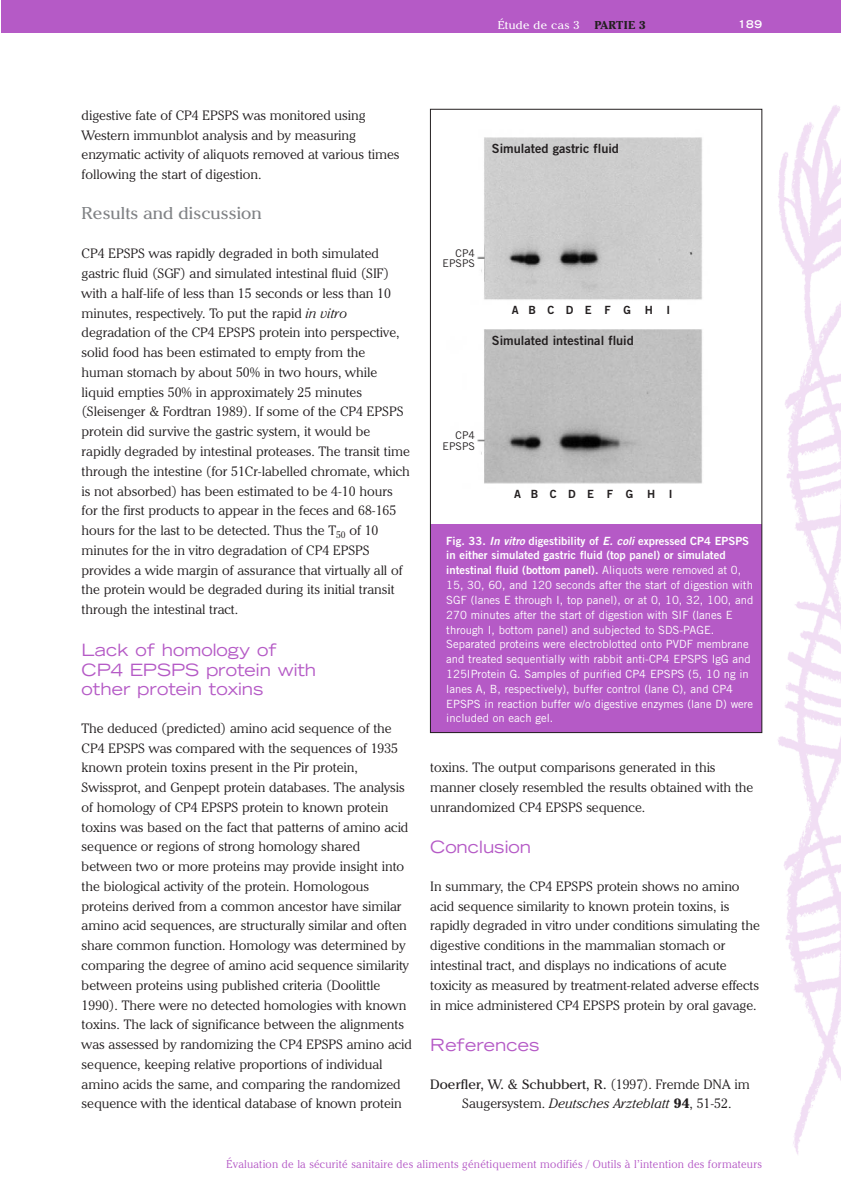
<style>
.page{position:relative;width:841px;height:1185px;background:#fff}
.page>*{position:absolute;margin:0;border:0;box-sizing:border-box;transform-origin:0 0}
.t1{font:expanded 16.95px/19.8px "Trade Gothic LH";color:#b55ac6}
.t2{font:16.95px "Cheltenham IT Cby BT";color:#808285;scale:1.04 1}
.t3{font:300 13.35px/19.8px "Cheltenham IT Cby BT";color:#231f20;scale:1.04 1}
.t4{font:12.75px "Trade Gothic Bold Two";color:#231f20}
.t5{font:11.25px/14.9px "Trade Gothic";color:#fff}
.t6{font:11.25px/14.9px "Trade Gothic Bold Two";color:#fff}
.t7{font:300 11.25px "Cheltenham IT Cby BT";letter-spacing:.025em;color:#b55ac6}
.t8{font:11.25px "Trade Gothic Bold Two";letter-spacing:1.02em;color:#231f20}
.t9{font:11.25px "Cheltenham IT Cby BT";letter-spacing:.025em;color:#fff;scale:1.04 1}
.t10{font:700 11.25px "Cheltenham IT Cby BT";letter-spacing:.03em;color:#231f20;scale:1.04 1}
.t11{font:10.65px/10.6px "Trade Gothic";color:#231f20;text-align:right}
.t12{font:700 expanded 10.65px "Trade Gothic LH";color:#fff}
.s1{font-style:italic}
.s2{font-family:"Trade Gothic"}
.s3{font-weight:400}
.s4{font-weight:700}
</style>
<div class="page">
<div style="left:2px;top:0;width:838px;height:32px;background:#b55ac6"></div>
<img style="left:778px;top:105px;width:62px;height:475px">
<img style="left:778px;top:580px;width:62px;height:232px">
<img style="left:783px;top:812px;width:57px;height:343px">
<img style="left:477px;top:137px;width:225px;height:347px">
<div style="left:430px;top:524px;width:331px;height:208px;background:#b55ac6"></div>
<div style="left:455px;top:306px;width:246px;height:22px;background:#fff"></div>
<p class="t9" style="left:498px;top:21px;width:80px">Étude de cas 3</p>
<p class="t10" style="left:594px;top:20px;width:51px">PARTIE 3</p>
<p class="t12" style="left:738px;top:20px;width:25px">189</p>
<p class="t3" style="left:82px;top:106px;width:307px">digestive fate of CP4 EPSPS was monitored using Western immunblot analysis and by measuring enzymatic activity of aliquots removed at various times following the start of digestion.</p>
<p class="t2" style="left:82px;top:207px;width:175px">Results and discussion</p>
<p class="t3" style="left:82px;top:244px;width:317px">CP4 EPSPS was rapidly degraded in both simulated gastric fluid (SGF) and simulated intestinal fluid (SIF) with a half-life of less than 15 seconds or less than 10 minutes, respectively. To put the rapid <span class="s1">in vitro </span>degradation of the CP4 EPSPS protein into perspective, solid food has been estimated to empty from the human stomach by about 50% in two hours, while liquid empties 50% in approximately 25 minutes (Sleisenger &amp; Fordtran 1989). If some of the CP4 EPSPS protein did survive the gastric system, it would be rapidly degraded by intestinal proteases. The transit time through the intestine (for 51Cr-labelled chromate, which is not absorbed) has been estimated to be 4-10 hours for the first products to appear in the feces and 68-165 hours for the last to be detected. Thus the T<sub>50</sub> of 10 minutes for the in vitro degradation of CP4 EPSPS provides a wide margin of assurance that virtually all of the protein would be degraded during its initial transit through the intestinal tract.</p>
<p class="t1" style="left:82px;top:641px;width:236px">Lack of homology of<br>CP4 EPSPS protein with other protein toxins</p>
<p class="t3" style="left:82px;top:718px;width:319px">The deduced (predicted) amino acid sequence of the CP4 EPSPS was compared with the sequences of 1935 known protein toxins present in the Pir protein, Swissprot, and Genpept protein databases. The analysis of homology of CP4 EPSPS protein to known protein toxins was based on the fact that patterns of amino acid sequence or regions of strong homology shared between two or more proteins may provide insight into the biological activity of the protein. Homologous proteins derived from a common ancestor have similar amino acid sequences, are structurally similar and often share common function. Homology was determined by comparing the degree of amino acid sequence similarity between proteins using published criteria (Doolittle 1990). There were no detected homologies with known toxins. The lack of significance between the alignments was assessed by randomizing the CP4 EPSPS amino acid sequence, keeping relative proportions of individual amino acids the same, and comparing the randomized sequence with the identical database of known protein</p>
<p class="t4" style="left:492px;top:144px;width:129px">Simulated gastric fluid</p>
<p class="t11" style="left:442px;top:248px;width:34px">CP4<br>EPSPS</p>
<p class="t8" style="left:512px;top:306px;width:160px">ABCDEFG H I</p>
<p class="t4" style="left:492px;top:335px;width:143px">Simulated intestinal fluid</p>
<p class="t11" style="left:442px;top:431px;width:34px">CP4<br>EPSPS</p>
<p class="t8" style="left:514px;top:489px;width:160px">ABCDEFG H I</p>
<p class="t6" style="left:446px;top:534px;width:304px">Fig. 33. <span class="s1">In vitro</span> digestibility of <span class="s1">E. coli</span> expressed CP4 EPSPS in either simulated gastric fluid (top panel) or simulated intestinal fluid (bottom panel). <span class="s2">Aliquots were removed at 0,</span></p>
<p class="t5" style="left:446px;top:578px;width:308px">15, 30, 60, and 120 seconds after the start of digestion with SGF (lanes E through I, top panel), or at 0, 10, 32, 100, and 270 minutes after the start of digestion with SIF (lanes E through I, bottom panel) and subjected to SDS-PAGE.<br>Separated proteins were electroblotted onto PVDF membrane and treated sequentially with rabbit anti-CP4 EPSPS IgG and 125IProtein G. Samples of purified CP4 EPSPS (5, 10 ng in lanes A, B, respectively), buffer control (lane C), and CP4<br>EPSPS in reaction buffer w/o digestive enzymes (lane D) were included on each gel.</p>
<p class="t3" style="left:430px;top:758px;width:312px">toxins. The output comparisons generated in this manner closely resembled the results obtained with the unrandomized CP4 EPSPS sequence.</p>
<p class="t1" style="left:430px;top:838px;width:102px">Conclusion</p>
<p class="t3" style="left:430px;top:876px;width:318px">In summary, the CP4 EPSPS protein shows no amino acid sequence similarity to known protein toxins, is rapidly degraded in vitro under conditions simulating the digestive conditions in the mammalian stomach or intestinal tract, and displays no indications of acute toxicity as measured by treatment-related adverse effects in mice administered CP4 EPSPS protein by oral gavage.</p>
<p class="t1" style="left:430px;top:1036px;width:111px">References</p>
<p class="t3" style="left:462px;top:1074px;width:278px;text-indent:-32px"><span class="s3">Doerfler, W. &amp; Schubbert, R.</span> (1997). Fremde DNA im<br>Saugersystem. <span class="s1">Deutsches Arzteblatt</span> <span class="s4">94</span>, 51-52.</p>
<p class="t7" style="left:226px;top:1159px;width:537px">Évaluation de la sécurité sanitaire des aliments génétiquement modifiés / Outils à l’intention des formateurs</p>
</div>
